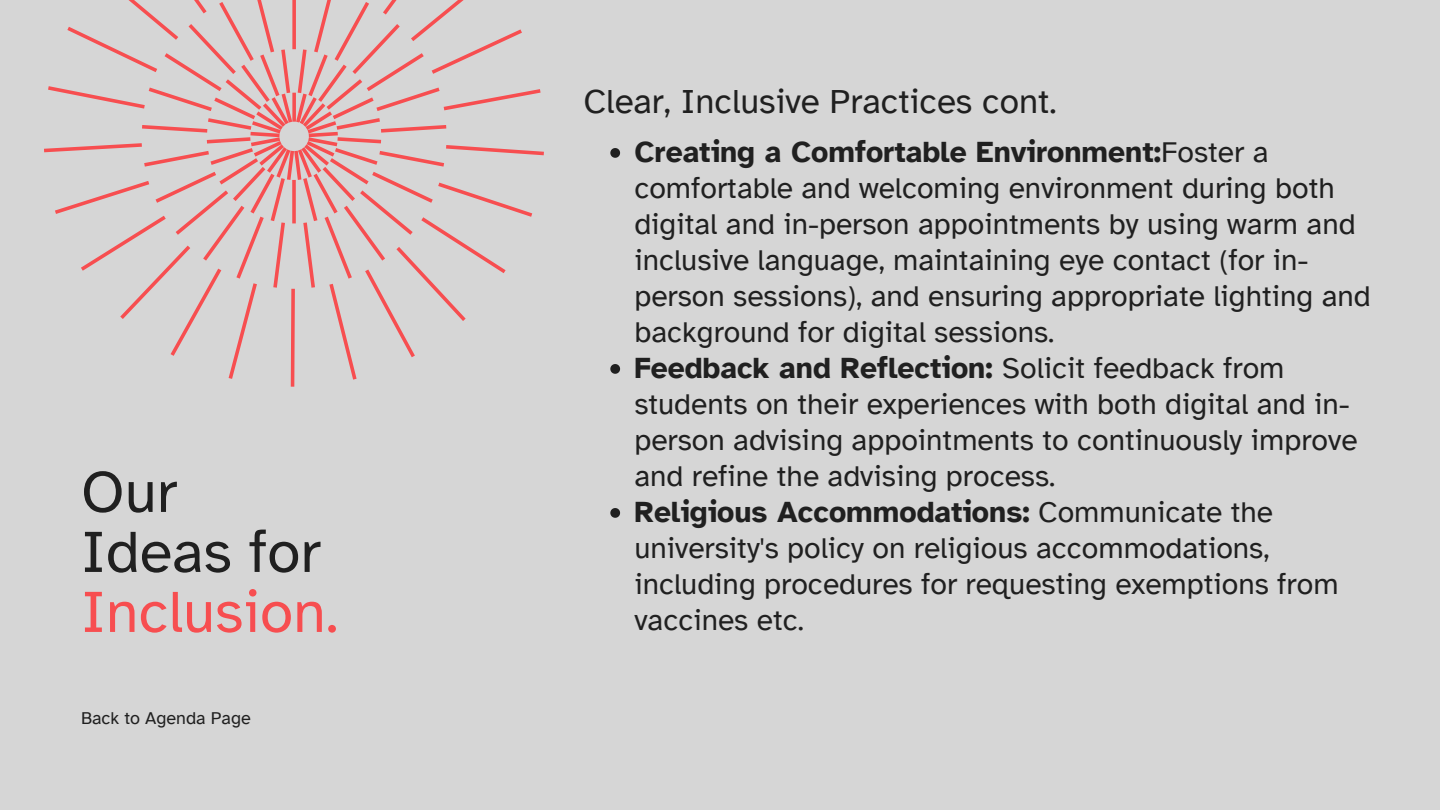
<style>
.page{position:relative;width:1440px;height:810px;background:#d6d6d6}
.page>*{position:absolute;margin:0;border:0;box-sizing:border-box;transform-origin:0 0}
.t1{font:60px/60px "Atkinson Hyperlegible";color:#202020}
.t2{font:35px "Atkinson Hyperlegible";color:#202020}
.t3{font:30px/36px "Atkinson Hyperlegible";color:#202020}
.t4{font:18px "Atkinson Hyperlegible";color:#202020}
.s1{color:#f74e50}
.s2{font-weight:700}
</style>
<div class="page">
<svg style="left:44px;top:0;width:500px;height:387px"></svg>
<svg style="left:610px;top:148px;width:10px;height:10px"></svg>
<svg style="left:610px;top:364px;width:10px;height:10px"></svg>
<svg style="left:610px;top:508px;width:10px;height:10px"></svg>
<p class="t1" style="left:81px;top:462px;width:259px">Our<br>Ideas for<br><span class="s1">Inclusion.</span></p>
<p class="t4" style="left:81px;top:707px;width:171px">Back to Agenda Page</p>
<h1 class="t2" style="left:583px;top:79px;width:475px">Clear, Inclusive Practices cont.</h1>
<h2 class="t3" style="left:634px;top:134px;width:738px"><span class="s2">Creating a Comfortable Environment:</span>Foster a comfortable and welcoming environment during both digital and in-person appointments by using warm and inclusive language, maintaining eye contact (for in&shy;person sessions), and ensuring appropriate lighting and background for digital sessions.</h2>
<p class="t3" style="left:634px;top:350px;width:725px"><span class="s2">Feedback and Reflection:</span> Solicit feedback from students on their experiences with both digital and in&shy;person advising appointments to continuously improve and refine the advising process.</p>
<p class="t3" style="left:634px;top:494px;width:706px"><span class="s2">Religious Accommodations:</span> Communicate the university's policy on religious accommodations, including procedures for requesting exemptions from vaccines etc.</p>
</div>
